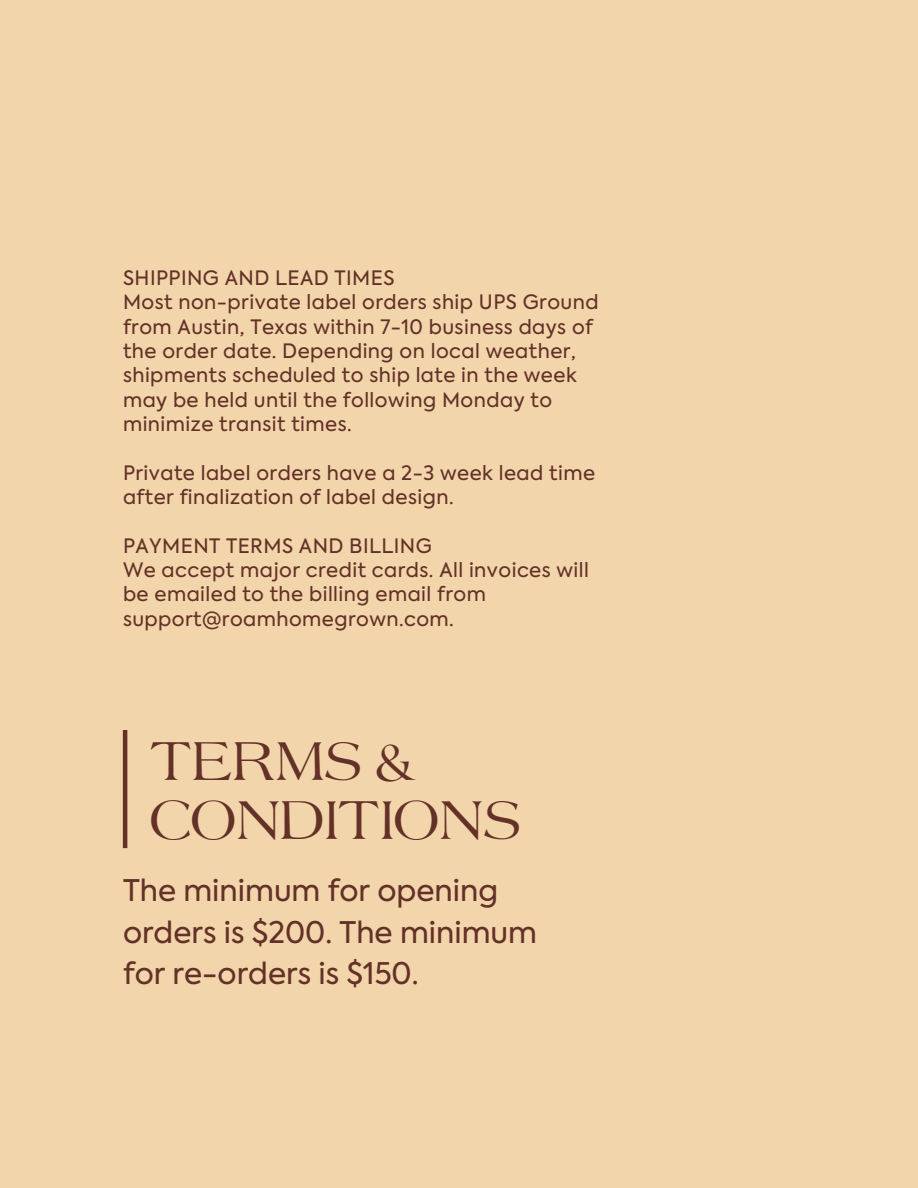
<style>
.page{position:relative;width:918px;height:1188px;background:#f2d5ab}
.page>*{position:absolute;margin:0;border:0;box-sizing:border-box;transform-origin:0 0}
.t1{font:49.35px/59.2px "Americana Font";color:#633127}
.t2{font:29.7px/41.2px "Axiforma";color:#633127}
.t3{font:19.8px/24.3px "Axiforma";letter-spacing:.025em;color:#633127}
</style>
<div class="page">
<hr style="left:123px;top:730px;width:4px;height:118px;background:#633127">
<p class="t3" style="left:123px;top:266px;width:477px">SHIPPING AND LEAD TIMES<br>Most non-private label orders ship UPS Ground from Austin, Texas within 7-10 business days of the order date. Depending on local weather, shipments scheduled to ship late in the week may be held until the following Monday to minimize transit times.</p>
<p class="t3" style="left:123px;top:461px;width:474px">Private label orders have a 2-3 week lead time after finalization of label design.</p>
<p class="t3" style="left:123px;top:534px;width:468px">PAYMENT TERMS AND BILLING<br>We accept major credit cards. All invoices will be emailed to the billing email from support@roamhomegrown.com.</p>
<h1 class="t1" style="left:150px;top:730px;width:372px">TERMS &amp;<br>CONDITIONS</h1>
<h2 class="t2" style="left:123px;top:870px;width:416px">The minimum for opening orders is $200. The minimum for re-orders is $150.</h2>
</div>
